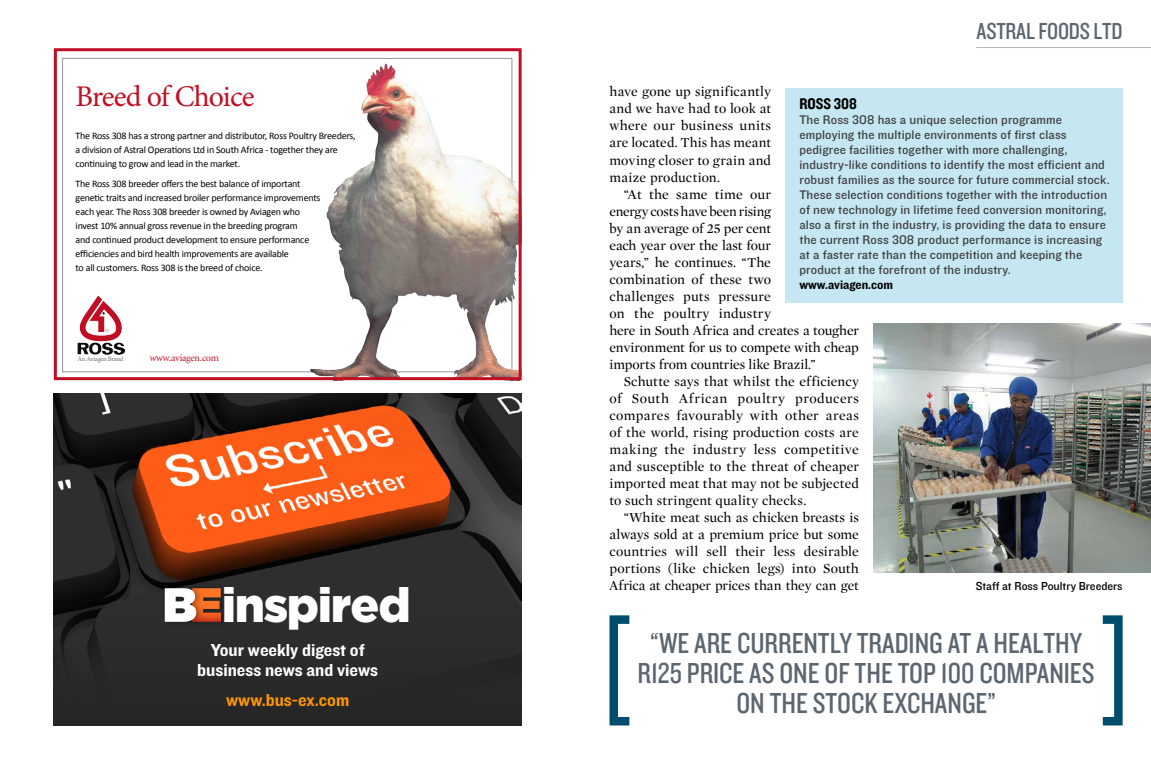
<style>
.page{position:relative;width:1151px;height:783px;background:#fff}
.page>*{position:absolute;margin:0;border:0;box-sizing:border-box;transform-origin:0 0}
.t1{font:900 47.9px "Gotham HTF";letter-spacing:-.03em;color:#fff}
.t2{font:30px/30px "Knockout HTF29 Junior Liteweight";color:#5c6670;text-align:center}
.t3{font:30px "Minion Pro";letter-spacing:-.03em;color:#c10e23}
.t4{font:24px "Knockout HTF29 Junior Liteweight";letter-spacing:-.01em;color:#5c6670}
.t5{font:18px/20px "Knockout HTF51 Middleweight";color:#fff;text-align:center}
.t6{font:18px "Knockout HTF51 Middleweight";color:#ff9600}
.t7{font:16px "Knockout HTF50 Welterweight";color:#000}
.t8{font:14px/17px "Mercury Display Roman";color:#000;text-align:justify}
.t9{font:13px/15px "Knockout HTF31 Junior Middlewt";letter-spacing:.01em;color:#414042}
.t10{font:13px "Knockout HTF51 Middleweight";color:#000}
.t11{font:12px "Knockout HTF31 Junior Middlewt";color:#000}
.t12{font:10px/14px "Calibri";letter-spacing:-.02em;color:#000}
.t13{font:10px "Minion";letter-spacing:-.02em;color:#c10e23}
.t14{font:6.6px "Minion Pro";letter-spacing:-.035em;color:#6d6e71}
</style>
<div class="page">
<img style="left:54px;top:393px;width:468px;height:332px">
<div style="left:189px;top:581px;width:41px;height:46px;background:#2b2b2b"></div>
<div style="left:161px;top:581px;width:44px;height:46px;background:#000;opacity:.35"></div>
<svg style="left:165px;top:588px;width:56px;height:33px"></svg>
<img style="left:309px;top:57px;width:209px;height:319px">
<img style="left:78px;top:296px;width:46px;height:58px">
<div style="left:54px;top:48px;width:468px;height:332px;border:3px solid #c10e23"></div>
<img style="left:873px;top:323px;width:278px;height:249px">
<div style="left:785px;top:88px;width:338px;height:215px;background:#c5e7f2"></div>
<svg style="left:609px;top:615px;width:20px;height:110px"></svg>
<svg style="left:1103px;top:615px;width:20px;height:110px"></svg>
<hr style="left:976px;top:47px;width:175px;height:1px;background:#adb3b8">
<h2 class="t3" style="left:76px;top:76px;width:181px">Breed of Choice</h2>
<p class="t12" style="left:76px;top:128px;width:282px">The Ross 308 has a strong partner and distributor, Ross Poultry Breeders, a division of Astral Operations Ltd in South Africa - together they are continuing to grow and lead in the market.</p>
<p class="t12" style="left:76px;top:176px;width:246px">The Ross 308 breeder offers the best balance of important genetic traits and increased broiler performance improvements each year. The Ross 308 breeder is owned by Aviagen who invest 10% annual gross revenue in the breeding program<br>and continued product development to ensure performance efficiencies and bird health improvements are available<br>to all customers. Ross 308 is the breed of choice.</p>
<p class="t14" style="left:77px;top:354px;width:47px">An Aviagen Brand</p>
<p class="t13" style="left:150px;top:353px;width:71px">www.aviagen.com</p>
<h1 class="t1" style="left:222px;top:577px;width:190px">inspired</h1>
<p class="t5" style="left:197px;top:640px;width:182px">Your weekly digest of business news and views</p>
<p class="t6" style="left:226px;top:690px;width:125px">www.bus-ex.com</p>
<h3 class="t4" style="left:977px;top:18px;width:147px">ASTRAL FOODS LTD</h3>
<p class="t8" style="left:609px;top:83px;width:163px">have gone up significantly and we have had to look at where our business units are located. This has meant moving closer to grain and maize production.</p>
<p class="t8" style="left:609px;top:185px;width:251px;text-align:left;text-indent:14px">“At the same time our<br>energy costs have been rising<br>by an average of 25 per cent<br>each year over the last four<br>years,” he continues. “The<br>combination of these two<br>challenges puts pressure<br>on the poultry industry<br>here in South Africa and creates a tougher environment for us to compete with cheap imports from countries like Brazil.”</p>
<p class="t8" style="left:609px;top:372px;width:251px;text-indent:14px">Schutte says that whilst the efficiency of South African poultry producers compares favourably with other areas of the world, rising production costs are making the industry less competitive and susceptible to the threat of cheaper imported meat that may not be subjected to such stringent quality checks.</p>
<p class="t8" style="left:609px;top:508px;width:251px;text-indent:14px">“White meat such as chicken breasts is always sold at a premium price but some countries will sell their less desirable portions (like chicken legs) into South Africa at cheaper prices than they can get</p>
<p class="t7" style="left:799px;top:95px;width:59px">ROSS 308</p>
<p class="t9" style="left:799px;top:112px;width:312px">The Ross 308 has a unique selection programme employing the multiple environments of first class pedigree facilities together with more challenging, industry-like conditions to identify the most efficient and robust families as the source for future commercial stock.<br>These selection conditions together with the introduction of new technology in lifetime feed conversion monitoring, also a first in the industry, is providing the data to ensure the current Ross 308 product performance is increasing at a faster rate than the competition and keeping the product at the forefront of the industry.</p>
<p class="t10" style="left:799px;top:277px;width:95px">www.aviagen.com</p>
<p class="t11" style="left:976px;top:579px;width:148px">Staff at Ross Poultry Breeders</p>
<h2 class="t2" style="left:638px;top:628px;width:458px">“WE ARE CURRENTLY TRADING AT A HEALTHY<br>R125 PRICE AS ONE OF THE TOP 100 COMPANIES<br>ON THE STOCK EXCHANGE”</h2>
</div>
